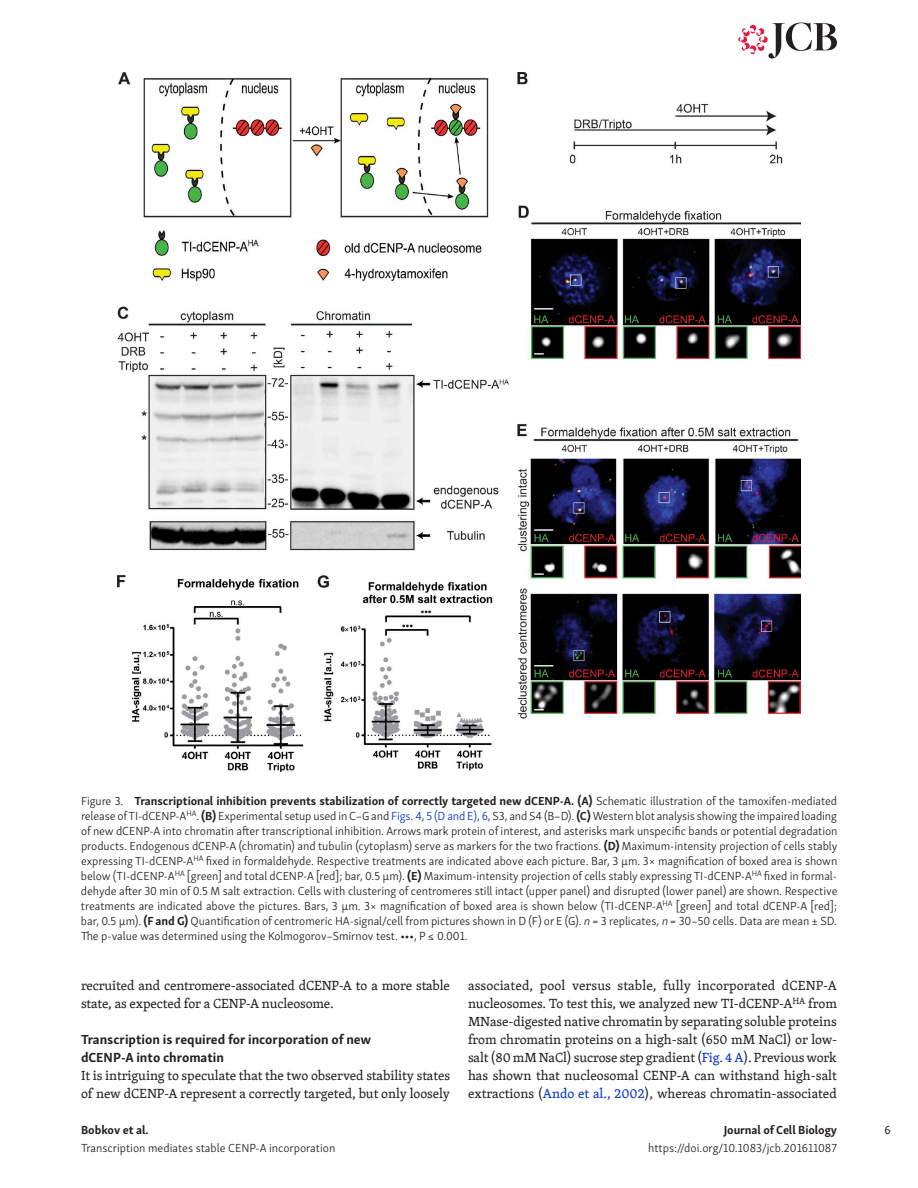
<style>
.page{position:relative;width:918px;height:1188px;background:#fff}
.page>*{position:absolute;margin:0;border:0;box-sizing:border-box;transform-origin:0 0}
.t1{font:13.5px/18px "Skolar PE";letter-spacing:-.005em;color:#231f20}
.t2{font:700 13.5px/18px "Skolar Sans PE";color:#231f20}
.t3{font:300 12px/15px "Skolar Sans PE";color:#231f20;text-align:justify}
.t4{font:700 12px "Skolar Sans PE";letter-spacing:-.005em;color:#231f20}
.t5{font:12px "Skolar Sans PE";color:#231f20}
.s1{font-weight:700}
.s2{color:#0034c9}
.s3{font-style:italic}
</style>
<div class="page">
<svg style="left:738px;top:23px;width:99px;height:35px"></svg>
<img style="left:117px;top:72px;width:684px;height:700px">
<p class="t3" style="left:81px;top:792px;width:758px">Figure 3. <span class="s1">Transcriptional inhibition prevents stabilization of correctly targeted new dCENP-A. (A)</span> Schematic illustration of the tamoxifen-mediated release of TI-dCENP-A<sup>HA</sup>. <span class="s1">(B)</span> Experimental setup used in C–G and <span class="s2">Figs. 4</span>, <span class="s2">5 (D and E)</span>, <span class="s2">6</span>, S3, and S4 (B–D). <span class="s1">(C)</span> Western blot analysis showing the impaired loading of new dCENP-A into chromatin after transcriptional inhibition. Arrows mark protein of interest, and asterisks mark unspecific bands or potential degradation products. Endogenous dCENP-A (chromatin) and tubulin (cytoplasm) serve as markers for the two fractions. <span class="s1">(D)</span> Maximum-intensity projection of cells stably expressing TI-dCENP-A<sup>HA</sup> fixed in formaldehyde. Respective treatments are indicated above each picture. Bar, 3 µm. 3× magnification of boxed area is shown below (TI-dCENP-A<sup>HA</sup> [green] and total dCENP-A [red]; bar, 0.5 µm). <span class="s1">(E)</span> Maximum-intensity projection of cells stably expressing TI-dCENP-A<sup>HA</sup> fixed in formal&shy;dehyde after 30 min of 0.5 M salt extraction. Cells with clustering of centromeres still intact (upper panel) and disrupted (lower panel) are shown. Respective treatments are indicated above the pictures. Bars, 3 µm. 3× magnification of boxed area is shown below (TI-dCENP-A<sup>HA</sup> [green] and total dCENP-A [red]; bar, 0.5 µm). <span class="s1">(F and G)</span> Quantification of centromeric HA-signal/cell from pictures shown in D (F) or E (G). <span class="s3">n</span> = 3 replicates, <span class="s3">n</span> = 30–50 cells. Data are mean ± SD.<br>The p-value was determined using the Kolmogorov–Smirnov test. •••, P ≤ 0.001.</p>
<p class="t1" style="left:81px;top:976px;width:371px">recruited and centromere-associated dCENP-A to a more stable state, as expected for a CENP-A nucleosome.</p>
<p class="t2" style="left:81px;top:1029px;width:292px">Transcription is required for incorporation of new dCENP-A into chromatin</p>
<p class="t1" style="left:81px;top:1066px;width:371px">It is intriguing to speculate that the two observed stability states of new dCENP-A represent a correctly targeted, but only loosely</p>
<p class="t4" style="left:81px;top:1120px;width:69px">Bobkov et al.</p>
<p class="t3" style="left:81px;top:1140px;width:256px">Transcription mediates stable CENP-A incorporation</p>
<p class="t1" style="left:468px;top:976px;width:371px;text-align:justify">associated, pool versus stable, fully incorporated dCENP-A nucleosomes. To test this, we analyzed new TI-dCENP-A<sup>HA</sup> from MNase-digested native chromatin by separating soluble proteins from chromatin proteins on a high-salt (650 mM NaCl) or low&shy;salt (80 mM NaCl) sucrose step gradient (<span class="s2">Fig. 4 A</span>). Previous work has shown that nucleosomal CENP-A can withstand high-salt extractions (<span class="s2">Ando et al., 2002</span>), whereas chromatin-associated</p>
<p class="t4" style="left:724px;top:1120px;width:115px">Journal of Cell Biology</p>
<p class="t3" style="left:648px;top:1140px;width:190px">https://doi.org/10.1083/jcb.201611087</p>
<p class="t5" style="left:885px;top:1121px;width:8px">6</p>
</div>
